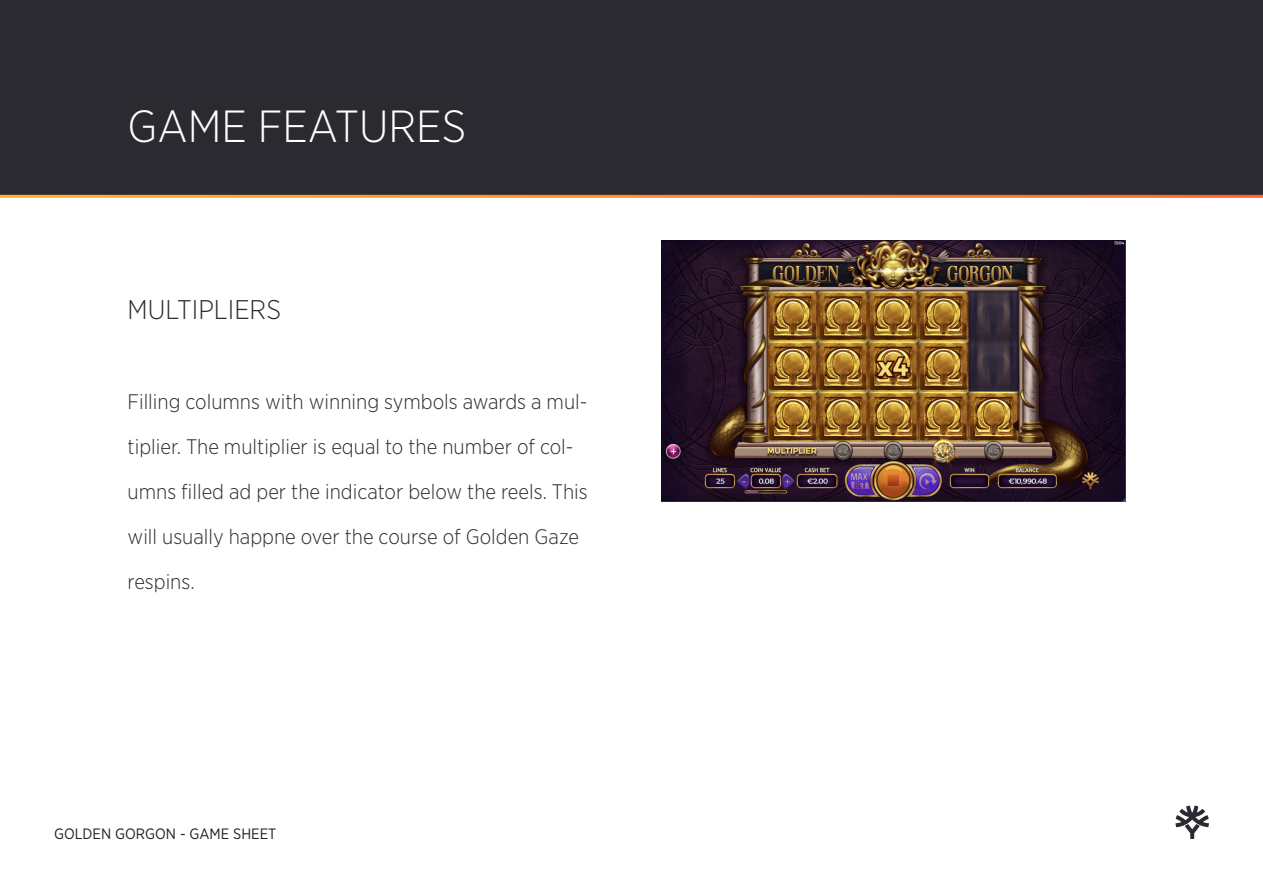
<style>
.page{position:relative;width:1263px;height:893px;background:#fff}
.page>*{position:absolute;margin:0;border:0;box-sizing:border-box;transform-origin:0 0}
.t1{font:300 45px "Gotham Narrow";color:#fff}
.t2{font:300 27px "Gotham Narrow";color:#2a2a30}
.t3{font:300 21px/45px "Gotham Narrow";color:#2a2a30}
.t4{font:15px "Gotham Narrow";color:#231f20}
</style>
<div class="page">
<div style="left:0;top:0;width:1263px;height:196px;background:#2a2a30"></div>
<svg style="left:1175px;top:805px;width:34px;height:34px"></svg>
<hr style="left:0;top:195px;width:1263px;height:3px;background:#fff">
<img style="left:661px;top:240px;width:465px;height:262px">
<p class="t1" style="left:128px;top:99px;width:340px">GAME FEATURES</p>
<p class="t2" style="left:128px;top:293px;width:155px">MULTIPLIERS</p>
<p class="t3" style="left:128px;top:379px;width:462px">Filling columns with winning symbols awards a mul&shy;tiplier. The multiplier is equal to the number of col&shy;umns filled ad per the indicator below the reels. This will usually happne over the course of Golden Gaze respins.</p>
<p class="t4" style="left:54px;top:824px;width:224px">GOLDEN GORGON - GAME SHEET</p>
</div>
